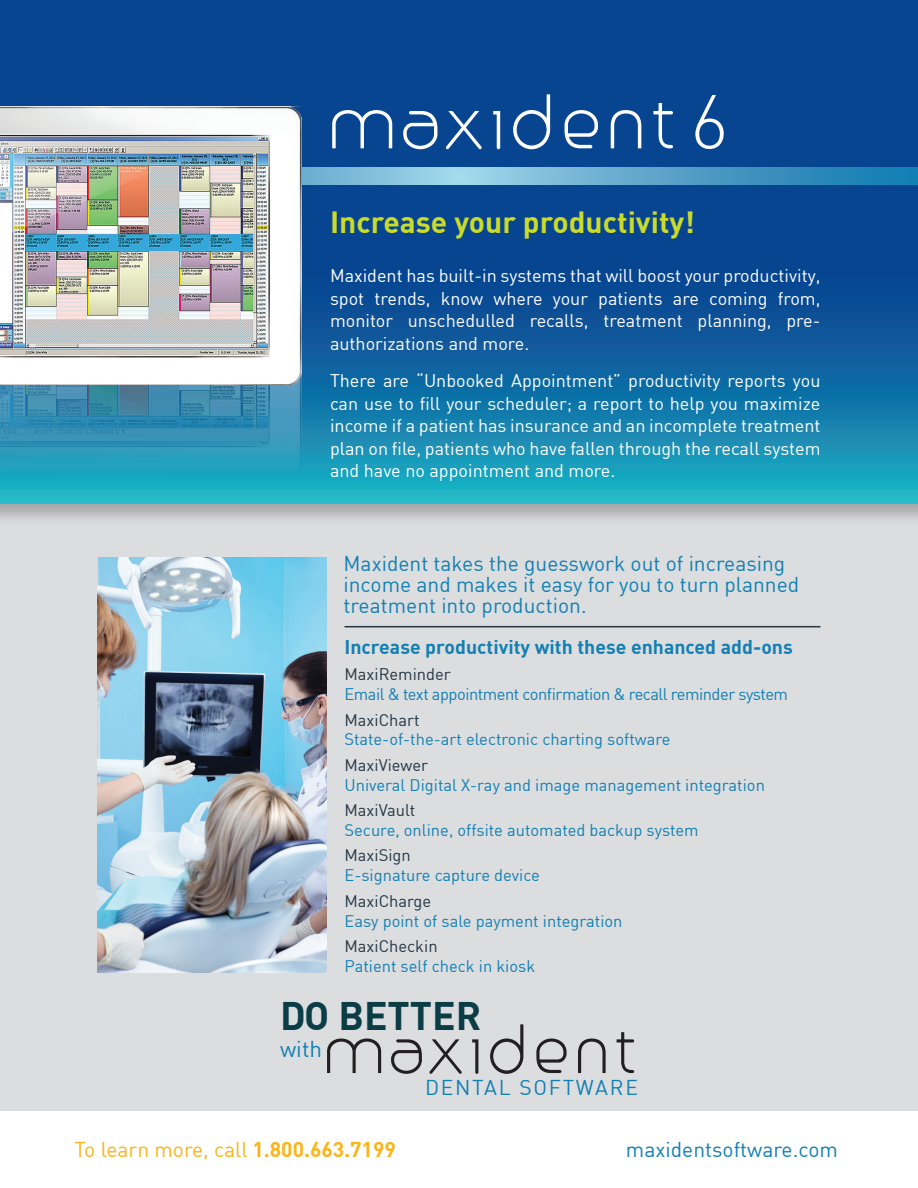
<style>
.page{position:relative;width:918px;height:1188px;background:#fff}
.page>*{position:absolute;margin:0;border:0;box-sizing:border-box;transform-origin:0 0}
.t1{font:700 39px "DIN";color:#0b3d46}
.t2{font:700 30px "DIN";color:#cadb2a}
.t3{font:22.5px "DIN";color:#1280b3}
.t4{font:21px/21px "DIN";color:#1280b3}
.t5{font:21px "DIN";color:#fbb419}
.t6{font:21px "DIN";letter-spacing:.08em;color:#1280b3}
.t7{font:700 19.5px "DIN";color:#1280b3}
.t8{font:18px/22.5px "DIN";color:#fff;text-align:justify}
.t9{font:16.5px/19.8px "DIN";color:#1280b3}
.t10{font:16.5px/19.8px "DIN";letter-spacing:-.03em;color:#1280b3}
.t11{font:16.5px "DIN";color:#233645}
.s1{color:#233645}
.s2{font-weight:700}
</style>
<div class="page">
<div style="left:0;top:491px;width:918px;height:620px;background:#dcdddf"></div>
<div style="left:0;top:0;width:918px;height:526px;background:#231f20;opacity:.3"></div>
<svg style="left:0;top:0;width:918px;height:504px"></svg>
<svg style="left:302px;top:168px;width:616px;height:16px"></svg>
<svg style="left:611px;top:110px;width:30px;height:38px"></svg>
<svg style="left:332px;top:110px;width:60px;height:38px"></svg>
<svg style="left:403px;top:111px;width:34px;height:38px"></svg>
<svg style="left:513px;top:94px;width:37px;height:55px"></svg>
<svg style="left:654px;top:103px;width:19px;height:46px"></svg>
<svg style="left:565px;top:110px;width:33px;height:38px"></svg>
<svg style="left:446px;top:111px;width:36px;height:38px"></svg>
<svg style="left:493px;top:111px;width:7px;height:38px"></svg>
<svg style="left:695px;top:95px;width:29px;height:54px"></svg>
<img style="left:98px;top:557px;width:229px;height:416px">
<hr style="left:345px;top:626px;width:475px;height:1px;background:#233645">
<img style="left:0;top:384px;width:302px;height:91px">
<img style="left:0;top:106px;width:302px;height:278px">
<svg style="left:578px;top:1039px;width:28px;height:34px"></svg>
<svg style="left:327px;top:1039px;width:54px;height:34px"></svg>
<svg style="left:391px;top:1039px;width:31px;height:35px"></svg>
<svg style="left:490px;top:1024px;width:33px;height:50px"></svg>
<svg style="left:617px;top:1032px;width:17px;height:42px"></svg>
<svg style="left:536px;top:1039px;width:31px;height:34px"></svg>
<svg style="left:429px;top:1039px;width:33px;height:35px"></svg>
<svg style="left:472px;top:1039px;width:6px;height:35px"></svg>
<p class="t2" style="left:330px;top:202px;width:366px">Increase your productivity!</p>
<p class="t8" style="left:330px;top:264px;width:492px">Maxident has built-in systems that will boost your productivity, spot trends, know where your patients are coming from, monitor unschedulled recalls, treatment planning, pre&shy;authorizations and more.</p>
<p class="t8" style="left:330px;top:369px;width:492px">There are “Unbooked Appointment” productivity reports you can use to fill your scheduler; a report to help you maximize income if a patient has insurance and an incomplete treatment plan on file, patients who have fallen through the recall system and have no appointment and more.</p>
<p class="t4" style="left:344px;top:552px;width:457px">Maxident takes the guesswork out of increasing income and makes it easy for you to turn planned treatment into production.</p>
<p class="t7" style="left:345px;top:635px;width:450px">Increase productivity with these enhanced add-ons</p>
<p class="t10" style="left:345px;top:664px;width:445px"><span class="s1">MaxiReminder<br></span>Email &amp; text appointment confirmation &amp; recall reminder system</p>
<p class="t9" style="left:345px;top:709px;width:328px"><span class="s1">MaxiChart<br></span>State-of-the-art electronic charting software</p>
<p class="t9" style="left:345px;top:755px;width:422px"><span class="s1">MaxiViewer<br></span>Univeral Digital X-ray and image management integration</p>
<p class="t9" style="left:345px;top:800px;width:356px"><span class="s1">MaxiVault<br></span>Secure, online, offsite automated backup system</p>
<p class="t11" style="left:345px;top:845px;width:68px">MaxiSign</p>
<p class="t9" style="left:345px;top:865px;width:197px">E-signature capture device</p>
<p class="t11" style="left:345px;top:891px;width:88px">MaxiCharge</p>
<p class="t9" style="left:345px;top:910px;width:280px">Easy point of sale payment integration</p>
<p class="t11" style="left:345px;top:936px;width:95px">MaxiCheckin</p>
<p class="t9" style="left:345px;top:956px;width:192px">Patient self check in kiosk</p>
<p class="t1" style="left:280px;top:991px;width:203px">DO BETTER</p>
<p class="t3" style="left:280px;top:1035px;width:44px">with</p>
<p class="t6" style="left:425px;top:1074px;width:214px">DENTAL SOFTWARE</p>
<p class="t5" style="left:74px;top:1136px;width:323px">To learn more, call <span class="s2">1.800.663.7199</span></p>
<p class="t4" style="left:626px;top:1138px;width:214px">maxidentsoftware.com</p>
</div>
